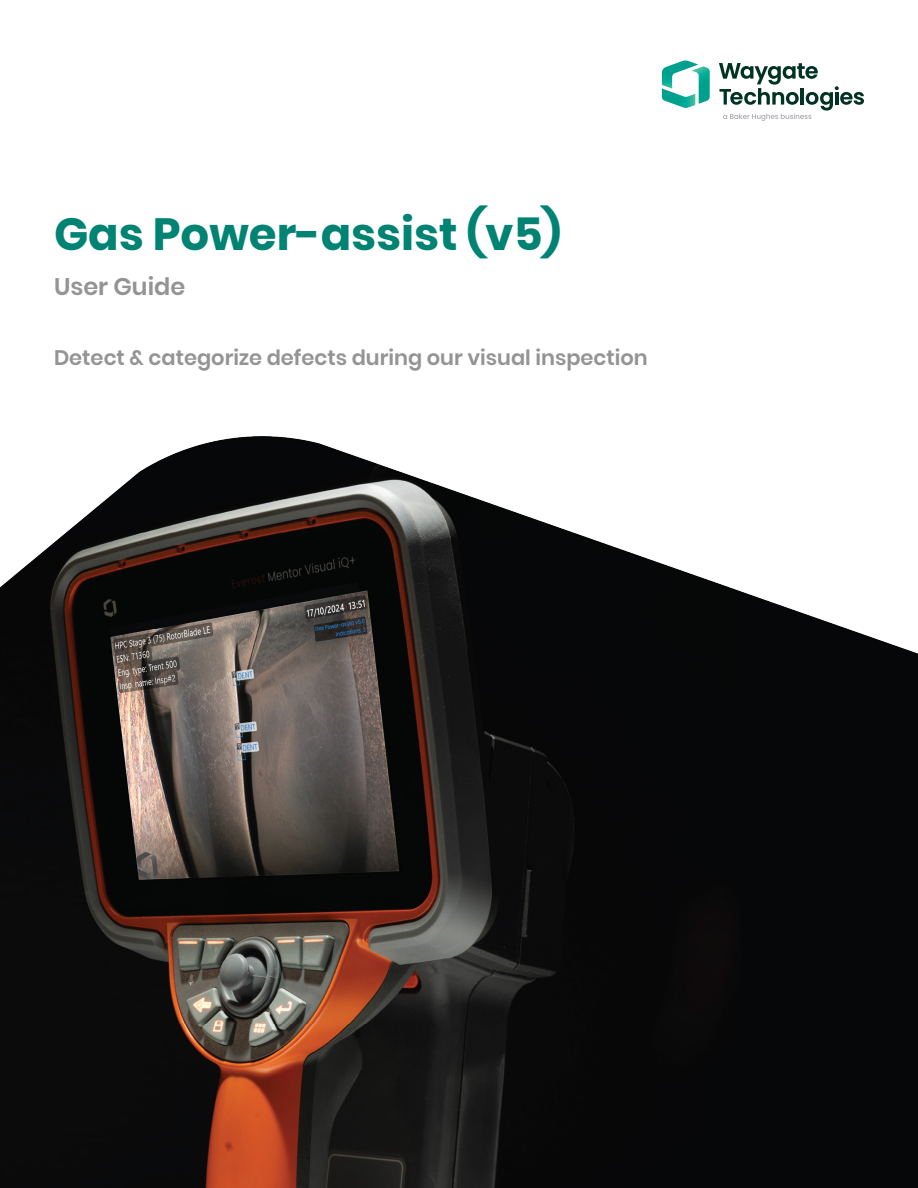
<style>
.page{position:relative;width:918px;height:1188px;background:#fff}
.page>*{position:absolute;margin:0;border:0;box-sizing:border-box;transform-origin:0 0}
.t1{font:700 45px "Poppins";color:#018374}
.t2{font:600 24px "Poppins";color:#949494}
.t3{font:600 21px "Poppins";color:#949494}
</style>
<div class="page">
<svg style="left:662px;top:60px;width:48px;height:48px"></svg>
<svg style="left:719px;top:63px;width:145px;height:58px"></svg>
<img style="left:0;top:436px;width:918px;height:752px">
<p class="t1" style="left:54px;top:208px;width:509px">Gas Power-assist (v5)</p>
<p class="t2" style="left:54px;top:273px;width:133px">User Guide</p>
<p class="t3" style="left:54px;top:346px;width:595px">Detect &amp; categorize defects during our visual inspection</p>
</div>
